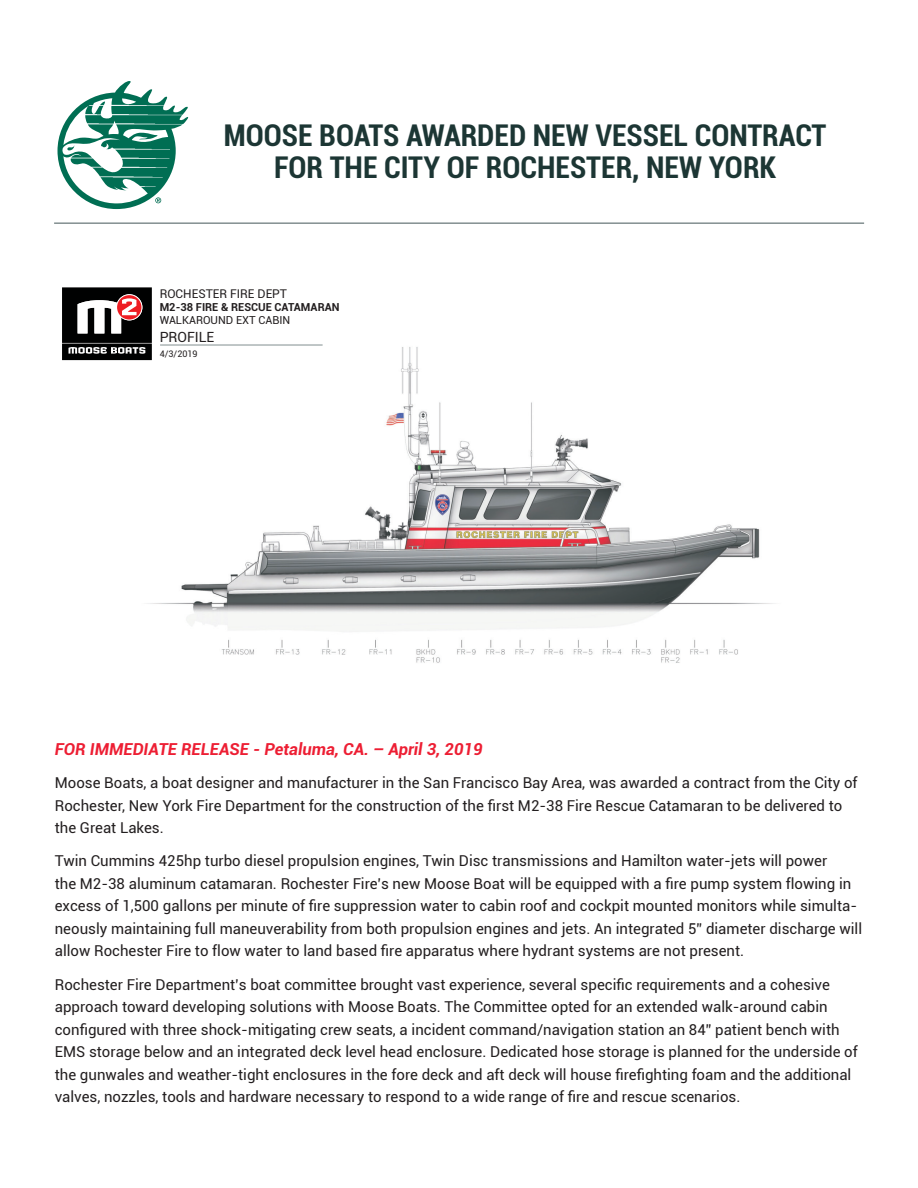
<style>
.page{position:relative;width:918px;height:1188px;background:#fff}
.page>*{position:absolute;margin:0;border:0;box-sizing:border-box;transform-origin:0 0}
.Moose_Title{font:700 condensed 30px "Roboto";color:#1c3634}
.Press_Release{font:italic 700 16.5px "Roboto";color:#ed1e33}
.Moose_Body{font:15px/22.5px "Roboto";color:#231f20}
.t1{font:14.1px "Roboto";color:#231f20}
.t2{font:12px "Roboto";color:#231f20}
.t3{font:700 11.1px "Roboto";color:#231f20}
.t4{font:11.1px "Roboto";color:#231f20}
.t5{font:9px "Roboto";color:#231f20}
</style>
<div class="page">
<hr style="left:54px;top:222px;width:810px;height:2px;background:#828f90">
<svg style="left:58px;top:81px;width:131px;height:128px"></svg>
<img style="left:147px;top:344px;width:628px;height:319px">
<hr style="left:160px;top:345px;width:163px;height:1px;background:#828f90">
<div style="left:60px;top:285px;width:94px;height:78px;background:linear-gradient(to right,#fff,#fff)"></div>
<svg style="left:62px;top:287px;width:90px;height:73px"></svg>
<p class="Moose_Title" style="left:224px;top:115px;width:604px">MOOSE BOATS AWARDED NEW VESSEL CONTRACT</p>
<p class="Moose_Title" style="left:274px;top:146px;width:504px">FOR THE CITY OF ROCHESTER, NEW YORK</p>
<p class="t2" style="left:160px;top:285px;width:129px">ROCHESTER FIRE DEPT</p>
<p class="t3" style="left:160px;top:299px;width:181px">M2-38 FIRE &amp; RESCUE CATAMARAN</p>
<p class="t4" style="left:160px;top:313px;width:132px">WALKAROUND EXT CABIN</p>
<p class="t1" style="left:160px;top:328px;width:51px">PROFILE</p>
<p class="t5" style="left:160px;top:347px;width:39px">4/3/2019</p>
<p class="Press_Release" style="left:55px;top:737px;width:429px">FOR IMMEDIATE RELEASE - Petaluma, CA. – April 3, 2019</p>
<p class="Moose_Body" style="left:55px;top:771px;width:804px">Moose Boats, a boat designer and manufacturer in the San Francisco Bay Area, was awarded a contract from the City of<br>Rochester, New York Fire Department for the construction of the first M2-38 Fire Rescue Catamaran to be delivered to the Great Lakes.</p>
<p class="Moose_Body" style="left:55px;top:849px;width:809px">Twin Cummins 425hp turbo diesel propulsion engines, Twin Disc transmissions and Hamilton water-jets will power<br>the M2-38 aluminum catamaran. Rochester Fire’s new Moose Boat will be equipped with a fire pump system flowing in excess of 1,500 gallons per minute of fire suppression water to cabin roof and cockpit mounted monitors while simulta&shy;neously maintaining full maneuverability from both propulsion engines and jets. An integrated 5” diameter discharge will allow Rochester Fire to flow water to land based fire apparatus where hydrant systems are not present.</p>
<p class="Moose_Body" style="left:55px;top:973px;width:804px">Rochester Fire Department’s boat committee brought vast experience, several specific requirements and a cohesive approach toward developing solutions with Moose Boats. The Committee opted for an extended walk-around cabin configured with three shock-mitigating crew seats, a incident command/navigation station an 84” patient bench with EMS storage below and an integrated deck level head enclosure. Dedicated hose storage is planned for the underside of the gunwales and weather-tight enclosures in the fore deck and aft deck will house firefighting foam and the additional valves, nozzles, tools and hardware necessary to respond to a wide range of fire and rescue scenarios.</p>
</div>
